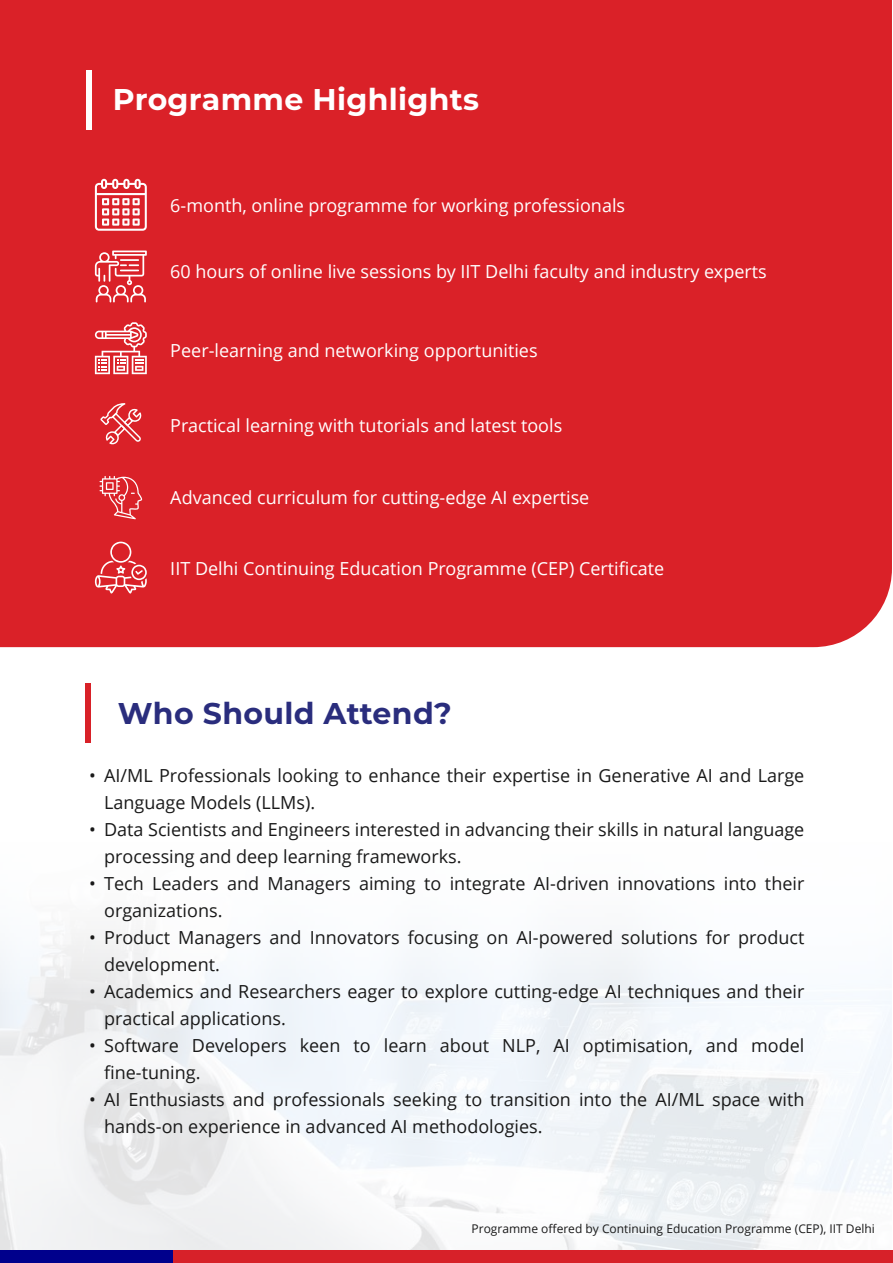
<style>
.page{position:relative;width:893px;height:1263px;background:#fff}
.page>*{position:absolute;margin:0;border:0;box-sizing:border-box;transform-origin:0 0}
.t1{font:700 30px "Montserrat";letter-spacing:.01em;color:#fff}
.t2{font:700 30px "Montserrat";letter-spacing:.01em;color:#2a2d7d}
.t3{font:18px/27px "Open Sans";color:#191919}
.t4{font:18px "Open Sans";color:#fff}
.t5{font:12px "Open Sans";color:#191919}
</style>
<div class="page">
<img style="left:0;top:1107px;width:892px;height:144px">
<svg style="left:0;top:647px;width:892px;height:460px"></svg>
<div style="left:0;top:0;width:892px;height:647px;background:#da2128"></div>
<div style="left:0;top:1251px;width:893px;height:12px;background:#d72129"></div>
<div style="left:0;top:1251px;width:172px;height:12px;background:#00008c"></div>
<svg style="left:100px;top:476px;width:42px;height:43px;background:#e14e53"></svg>
<svg style="left:100px;top:403px;width:42px;height:41px;background:#e25257"></svg>
<div style="left:87px;top:70px;width:5px;height:60px;background:#fff"></div>
<svg style="left:95px;top:542px;width:52px;height:51px;background:#e14c52"></svg>
<svg style="left:95px;top:251px;width:52px;height:51px"></svg>
<svg style="left:95px;top:322px;width:52px;height:52px"></svg>
<svg style="left:95px;top:179px;width:52px;height:52px"></svg>
<div style="left:85px;top:683px;width:5px;height:60px;background:#d82128"></div>
<h1 class="t1" style="left:113px;top:77px;width:368px">Programme Highlights</h1>
<p class="t4" style="left:170px;top:193px;width:456px">6-month, online programme for working professionals</p>
<p class="t4" style="left:170px;top:259px;width:598px">60 hours of online live sessions by IIT Delhi faculty and industry experts</p>
<p class="t4" style="left:170px;top:338px;width:369px">Peer-learning and networking opportunities</p>
<p class="t4" style="left:170px;top:413px;width:393px">Practical learning with tutorials and latest tools</p>
<p class="t4" style="left:170px;top:485px;width:421px">Advanced curriculum for cutting-edge AI expertise</p>
<p class="t4" style="left:170px;top:556px;width:496px">IIT Delhi Continuing Education Programme (CEP) Certificate</p>
<h1 class="t2" style="left:118px;top:691px;width:335px">Who Should Attend?</h1>
<p class="t3" style="left:104px;top:761px;width:702px;text-indent:-15px">• AI/ML Professionals looking to enhance their expertise in Generative AI and Large<br>Language Models (LLMs).</p>
<p class="t3" style="left:104px;top:815px;width:702px;text-indent:-15px">• Data Scientists and Engineers interested in advancing their skills in natural language processing and deep learning frameworks.</p>
<p class="t3" style="left:104px;top:869px;width:702px;text-indent:-15px">• Tech Leaders and Managers aiming to integrate AI-driven innovations into their organizations.</p>
<p class="t3" style="left:104px;top:923px;width:702px;text-indent:-15px">• Product Managers and Innovators focusing on AI-powered solutions for product development.</p>
<p class="t3" style="left:104px;top:977px;width:702px;text-indent:-15px">• Academics and Researchers eager to explore cutting-edge AI techniques and their practical applications.</p>
<p class="t3" style="left:104px;top:1031px;width:702px;text-indent:-15px">• Software Developers keen to learn about NLP, AI optimisation, and model fine-tuning.</p>
<p class="t3" style="left:104px;top:1085px;width:702px;text-indent:-15px">• AI Enthusiasts and professionals seeking to transition into the AI/ML space with hands-on experience in advanced AI methodologies.</p>
<p class="t5" style="left:472px;top:1220px;width:405px">Programme offered by Continuing Education Programme (CEP), IIT Delhi</p>
</div>
